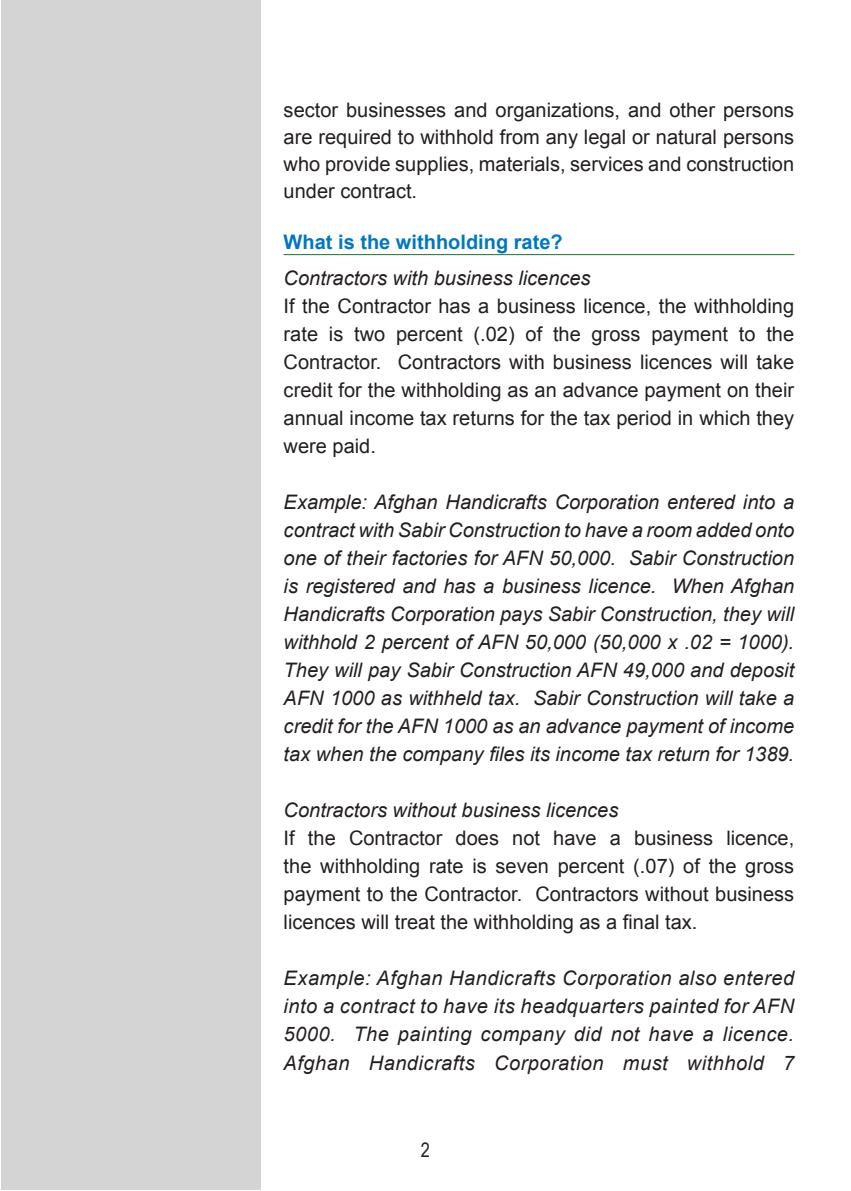
<style>
.page{position:relative;width:851px;height:1191px;background:#fff}
.page>*{position:absolute;margin:0;border:0;box-sizing:border-box;transform-origin:0 0}
.t1{font:italic 20px/28px "Arial";color:#241f1f;text-align:justify}
.t2{font:20px/28px "Arial";color:#241f1f;text-align:justify}
.t3{font:700 20px "Arial";color:#0077c0}
.t4{font:20px "Arial Narrow";color:#241f1f}
</style>
<div class="page">
<div style="left:1px;top:0;width:259px;height:1190px;background:#d5d4d5"></div>
<hr style="left:283px;top:254px;width:511px;height:1px;background:#17752a">
<p class="t2" style="left:283px;top:96px;width:512px;line-height:27px">sector businesses and organizations, and other persons are required to withhold from any legal or natural persons who provide supplies, materials, services and construction under contract.</p>
<p class="t3" style="left:283px;top:228px;width:280px">What is the withholding rate?</p>
<p class="t1" style="left:283px;top:264px;width:308px">Contractors with business licences</p>
<p class="t2" style="left:283px;top:292px;width:512px">If the Contractor has a business licence, the withholding rate is two percent (.02) of the gross payment to the Contractor. Contractors with business licences will take credit for the withholding as an advance payment on their annual income tax returns for the tax period in which they were paid.</p>
<p class="t1" style="left:283px;top:488px;width:512px">Example: Afghan Handicrafts Corporation entered into a contract with Sabir Construction to have a room added onto one of their factories for AFN 50,000. Sabir Construction is registered and has a business licence. When Afghan Handicrafts Corporation pays Sabir Construction, they will withhold 2 percent of AFN 50,000 (50,000 x .02 = 1000).<br>They will pay Sabir Construction AFN 49,000 and deposit AFN 1000 as withheld tax. Sabir Construction will take a credit for the AFN 1000 as an advance payment of income tax when the company files its income tax return for 1389.</p>
<p class="t1" style="left:283px;top:796px;width:336px">Contractors without business licences</p>
<p class="t2" style="left:283px;top:824px;width:512px">If the Contractor does not have a business licence, the withholding rate is seven percent (.07) of the gross payment to the Contractor. Contractors without business licences will treat the withholding as a final tax.</p>
<p class="t1" style="left:283px;top:964px;width:512px">Example: Afghan Handicrafts Corporation also entered into a contract to have its headquarters painted for AFN 5000. The painting company did not have a licence.<br>Afghan Handicrafts Corporation must withhold 7</p>
<p class="t4" style="left:421px;top:1135px;width:11px">2</p>
</div>
